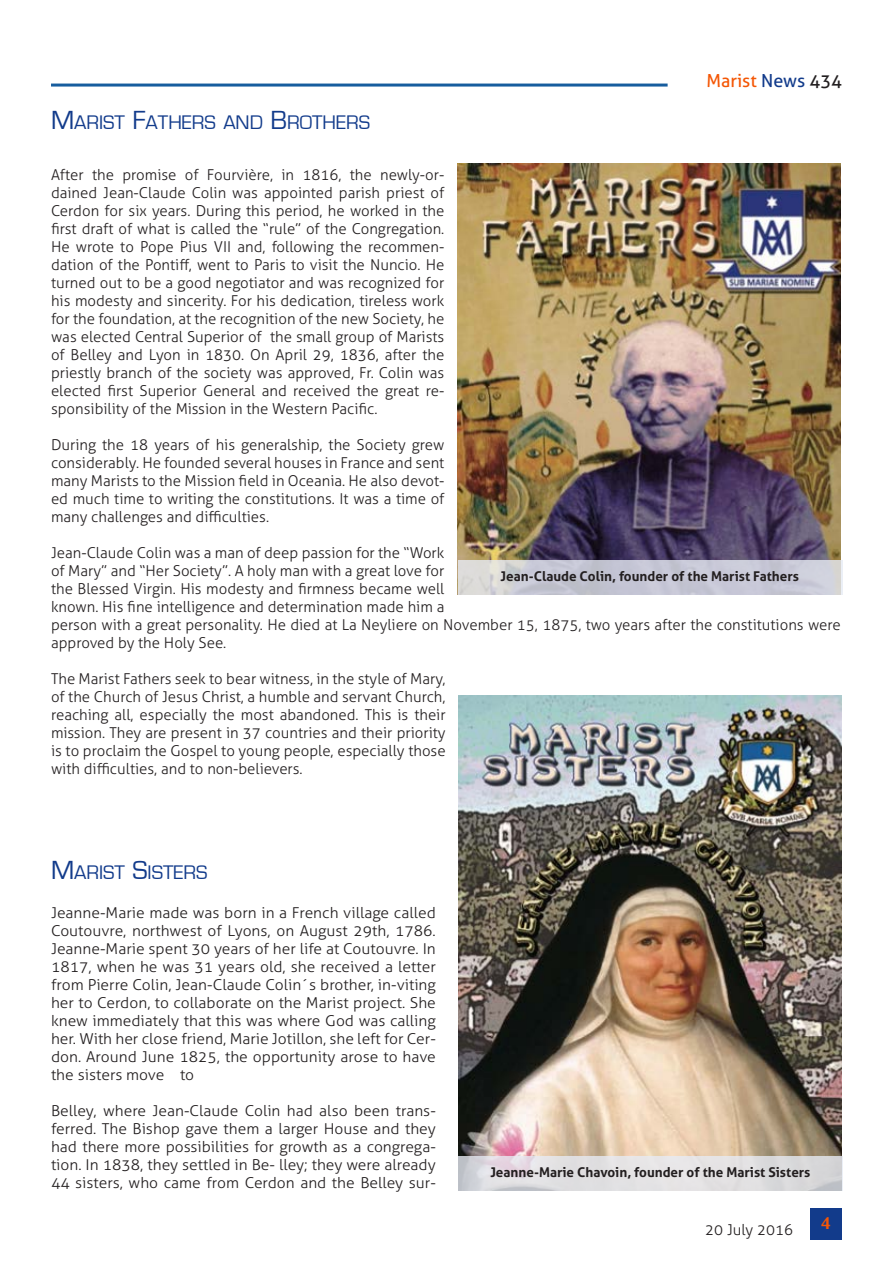
<style>
.page{position:relative;width:893px;height:1263px;background:#fff}
.page>*{position:absolute;margin:0;border:0;box-sizing:border-box;transform-origin:0 0}
.Titolo{font:20.25px "Eurostile";color:#123b8b}
.t1{font:18px "Aller";color:#f45706}
.t2{font:700 18px "Novarese IT Cby BT";color:#f45706}
.Testo_normal{font:300 15px/18px "Aller";color:#231f20;text-align:justify}
.Testo_normal-2{font:300 15px/18px "Aller";color:#231f20;text-align:justify;scale:1.04 1}
.DidacaliaFotos{font:700 13.5px "Aller";color:#231f20}
.s1{font-size:27px}
.s2{color:#123b8b}
.s3{color:#231f20}
</style>
<div class="page">
<hr style="left:51px;top:84px;width:617px;height:3px;background:#175d9e">
<div style="left:810px;top:1208px;width:32px;height:31px;background:#123b8b"></div>
<img style="left:457px;top:164px;width:384px;height:430px">
<img style="left:458px;top:696px;width:384px;height:460px">
<svg style="left:458px;top:560px;width:385px;height:34px;background:#c9cad5"></svg>
<svg style="left:458px;top:1156px;width:385px;height:34px;background:#dedddf"></svg>
<p class="Titolo" style="left:51px;top:111px;width:319px"><span class="s1">M</span>ARIST <span class="s1">F</span>ATHERS AND <span class="s1">B</span>ROTHERS</p>
<p class="t1" style="left:706px;top:69px;width:137px">Marist <span class="s2">News</span> <span class="s3">434</span></p>
<p class="Testo_normal" style="left:51px;top:166px;width:395px">After the promise of Fourvière, in 1816, the newly-or&shy;dained Jean-Claude Colin was appointed parish priest of Cerdon for six years. During this period, he worked in the first draft of what is called the “rule” of the Congregation.<br>He wrote to Pope Pius VII and, following the recommen&shy;dation of the Pontiff, went to Paris to visit the Nuncio. He turned out to be a good negotiator and was recognized for his modesty and sincerity. For his dedication, tireless work for the foundation, at the recognition of the new Society, he was elected Central Superior of the small group of Marists of Belley and Lyon in 1830. On April 29, 1836, after the priestly branch of the society was approved, Fr. Colin was elected first Superior General and received the great re&shy;sponsibility of the Mission in the Western Pacific.</p>
<p class="Testo_normal" style="left:51px;top:436px;width:395px">During the 18 years of his generalship, the Society grew considerably. He founded several houses in France and sent many Marists to the Mission field in Oceania. He also devot&shy;ed much time to writing the constitutions. It was a time of many challenges and difficulties.</p>
<p class="Testo_normal" style="left:51px;top:544px;width:791px;text-align:left">Jean-Claude Colin was a man of deep passion for the “Work<br>of Mary” and “Her Society”. A holy man with a great love for<br>the Blessed Virgin. His modesty and firmness became well<br>known. His fine intelligence and determination made him a<br>person with a great personality. He died at La Neyliere on November 15, 1875, two years after the constitutions were approved by the Holy See.</p>
<p class="Testo_normal" style="left:51px;top:670px;width:396px">The Marist Fathers seek to bear witness, in the style of Mary, of the Church of Jesus Christ, a humble and servant Church, reaching all, especially the most abandoned. This is their mission. They are present in 37 countries and their priority is to proclaim the Gospel to young people, especially those with difficulties, and to non-believers.</p>
<p class="DidacaliaFotos" style="left:501px;top:567px;width:300px">Jean-Claude Colin, founder of the Marist Fathers</p>
<p class="Titolo" style="left:51px;top:861px;width:157px"><span class="s1">M</span>ARIST <span class="s1">S</span>ISTERS</p>
<p class="Testo_normal-2" style="left:51px;top:904px;width:372px">Jeanne-Marie made was born in a French village called Coutouvre, northwest of Lyons, on August 29th, 1786.<br>Jeanne-Marie spent 30 years of her life at Coutouvre. In 1817, when he was 31 years old, she received a letter from Pierre Colin, Jean-Claude Colin´s brother, in-viting her to Cerdon, to collaborate on the Marist project. She knew immediately that this was where God was calling her. With her close friend, Marie Jotillon, she left for Cer&shy;don. Around June 1825, the opportunity arose to have the sisters move to</p>
<p class="Testo_normal-2" style="left:51px;top:1102px;width:372px">Belley, where Jean-Claude Colin had also been trans&shy;ferred. The Bishop gave them a larger House and they had there more possibilities for growth as a congrega&shy;tion. In 1838, they settled in Be- lley; they were already 44 sisters, who came from Cerdon and the Belley sur-</p>
<p class="DidacaliaFotos" style="left:490px;top:1163px;width:322px">Jeanne-Marie Chavoin, founder of the Marist Sisters</p>
<p class="Testo_normal" style="left:705px;top:1220px;width:89px">20 July 2016</p>
<p class="t2" style="left:821px;top:1212px;width:12px">4</p>
</div>
